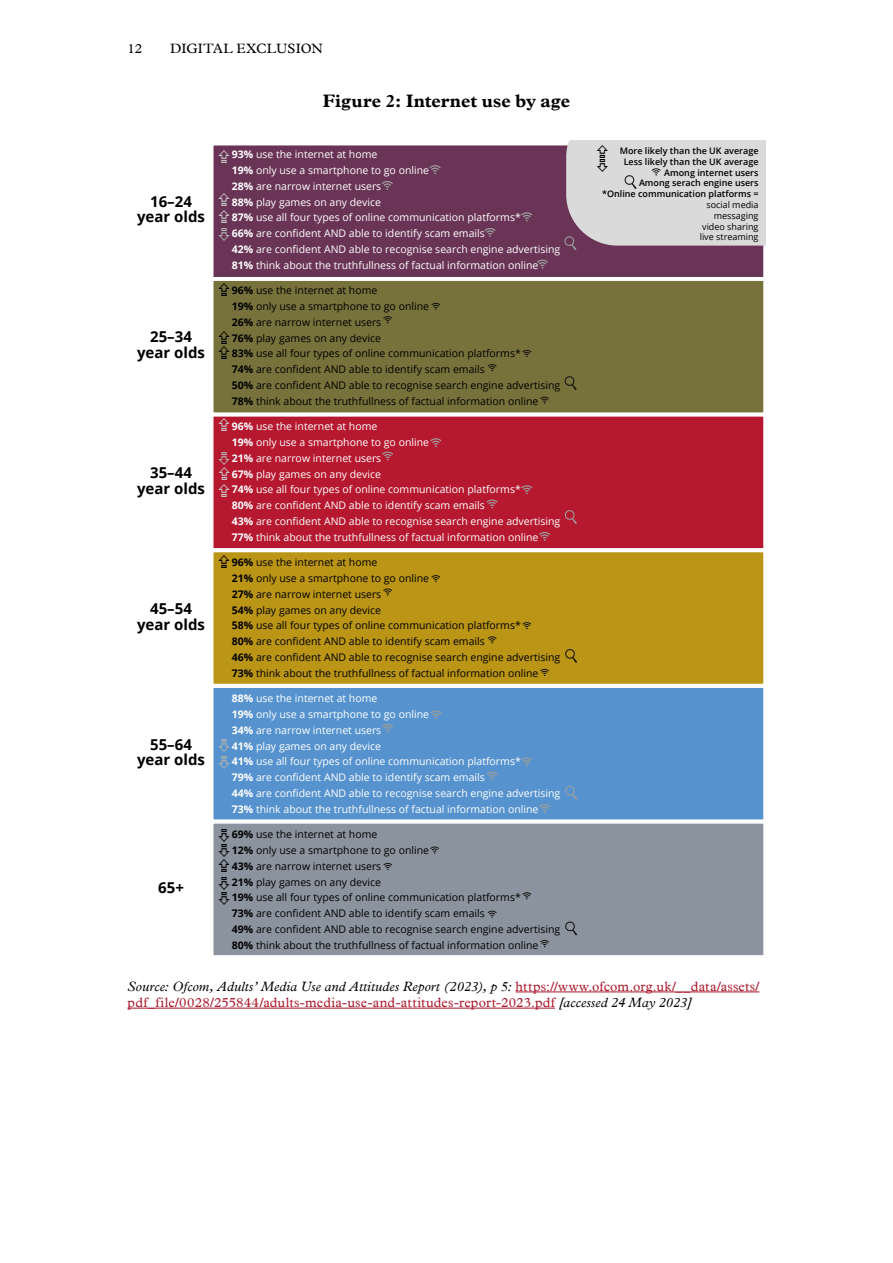
<style>
.page{position:relative;width:893px;height:1263px;background:#fff}
.page>*{position:absolute;margin:0;border:0;box-sizing:border-box;transform-origin:0 0}
.t1{font:700 18px "Plantin";color:#000}
.t2{font:700 15px/15.8px "Open Sans";color:#000;text-align:center}
.t3{font:13.5px/16.2px "Plantin";letter-spacing:.015em;color:#aa182c}
.t4{font:13.5px "Plantin";letter-spacing:-.01em;color:#000}
.t5{font:10.5px/15.8px "Open Sans";color:#fff}
.t6{font:10.5px/15.8px "Open Sans";color:#000}
.t7{font:600 9px/10.8px "Open Sans";color:#000;text-align:right}
.t8{font:9px/10.8px "Open Sans";color:#000;text-align:right}
.s1{font-weight:700}
.s2{font-style:italic;color:#000}
</style>
<div class="page">
<hr style="left:515px;top:991px;width:244px;height:1px;background:#aa182c">
<hr style="left:128px;top:1008px;width:427px;height:1px;background:#aa182c">
<div style="left:213px;top:280px;width:551px;height:133px;background:#77723b"></div>
<div style="left:212px;top:279px;width:553px;height:135px;border:1px solid #fff"></div>
<div style="left:213px;top:145px;width:551px;height:133px;background:#693455"></div>
<div style="left:212px;top:144px;width:553px;height:134px;border:1px solid #fff"></div>
<div style="left:213px;top:416px;width:551px;height:133px;background:#b5182f"></div>
<div style="left:212px;top:415px;width:553px;height:135px;border:1px solid #fff"></div>
<div style="left:213px;top:551px;width:551px;height:133px;background:#ba9516"></div>
<div style="left:212px;top:551px;width:553px;height:134px;border:1px solid #fff"></div>
<div style="left:213px;top:687px;width:551px;height:133px;background:#5693ce"></div>
<div style="left:212px;top:686px;width:553px;height:135px;border:1px solid #fff"></div>
<div style="left:213px;top:823px;width:551px;height:133px;background:#8b949e"></div>
<div style="left:212px;top:822px;width:553px;height:134px;border:1px solid #fff"></div>
<svg style="left:429px;top:165px;width:12px;height:9px"></svg>
<svg style="left:382px;top:181px;width:11px;height:9px"></svg>
<svg style="left:521px;top:212px;width:11px;height:9px"></svg>
<svg style="left:484px;top:228px;width:12px;height:9px"></svg>
<svg style="left:537px;top:260px;width:11px;height:9px"></svg>
<svg style="left:431px;top:303px;width:9px;height:7px"></svg>
<svg style="left:383px;top:316px;width:9px;height:7px"></svg>
<svg style="left:522px;top:350px;width:9px;height:7px"></svg>
<svg style="left:488px;top:364px;width:9px;height:7px"></svg>
<svg style="left:540px;top:396px;width:9px;height:8px"></svg>
<svg style="left:430px;top:438px;width:12px;height:9px"></svg>
<svg style="left:382px;top:451px;width:11px;height:10px"></svg>
<svg style="left:521px;top:485px;width:11px;height:9px"></svg>
<svg style="left:486px;top:499px;width:12px;height:9px"></svg>
<svg style="left:539px;top:532px;width:11px;height:9px"></svg>
<svg style="left:431px;top:575px;width:9px;height:7px"></svg>
<svg style="left:383px;top:588px;width:9px;height:8px"></svg>
<svg style="left:522px;top:622px;width:9px;height:7px"></svg>
<svg style="left:488px;top:636px;width:9px;height:7px"></svg>
<svg style="left:540px;top:669px;width:9px;height:7px"></svg>
<svg style="left:430px;top:710px;width:12px;height:9px"></svg>
<svg style="left:382px;top:724px;width:11px;height:9px"></svg>
<svg style="left:521px;top:757px;width:11px;height:9px"></svg>
<svg style="left:487px;top:771px;width:11px;height:10px"></svg>
<svg style="left:539px;top:804px;width:11px;height:9px"></svg>
<svg style="left:430px;top:846px;width:9px;height:8px"></svg>
<svg style="left:383px;top:863px;width:9px;height:7px"></svg>
<svg style="left:522px;top:892px;width:9px;height:7px"></svg>
<svg style="left:488px;top:911px;width:9px;height:7px"></svg>
<svg style="left:540px;top:940px;width:9px;height:7px"></svg>
<svg style="left:565px;top:921px;width:12px;height:14px"></svg>
<svg style="left:565px;top:786px;width:12px;height:14px"></svg>
<svg style="left:565px;top:649px;width:12px;height:14px"></svg>
<svg style="left:565px;top:510px;width:12px;height:14px"></svg>
<svg style="left:565px;top:376px;width:12px;height:14px"></svg>
<svg style="left:564px;top:141px;width:201px;height:109px;background:#d1cdcf"></svg>
<p class="t4" style="left:128px;top:41px;width:16px">12</p>
<p class="t4" style="left:170px;top:41px;width:21px">Digital</p>
<p class="t4" style="left:236px;top:41px;width:31px">exclusion</p>
<h2 class="t2" style="left:137px;top:193px;width:69px">16–24 year olds</h2>
<h2 class="t2" style="left:137px;top:329px;width:69px">25–34 year olds</h2>
<h2 class="t2" style="left:137px;top:464px;width:69px">35–44 year olds</h2>
<h2 class="t2" style="left:137px;top:600px;width:69px">45–54 year olds</h2>
<h2 class="t2" style="left:137px;top:736px;width:69px">55–64 year olds</h2>
<h2 class="t2" style="left:158px;top:879px;width:27px">65+</h2>
<h1 class="t1" style="left:323px;top:91px;width:249px">Figure 2: Internet use by age</h1>
<p class="t5" style="left:232px;top:146px;width:330px"><span class="s1">93%</span> use the internet at home<br><span class="s1">19%</span> only use a smartphone to go online<br><span class="s1">28%</span> are narrow internet users<br><span class="s1">88%</span> play games on any device<br><span class="s1">87%</span> use all four types of online communication platforms*<br><span class="s1">66%</span> are confident AND able to identify scam emails<br><span class="s1">42%</span> are confident AND able to recognise search engine advertising <span class="s1">81%</span> think about the truthfullness of factual information online</p>
<p class="t6" style="left:232px;top:282px;width:330px"><span class="s1">96%</span> use the internet at home<br><span class="s1">19%</span> only use a smartphone to go online<br><span class="s1">26%</span> are narrow internet users<br><span class="s1">76%</span> play games on any device<br><span class="s1">83%</span> use all four types of online communication platforms*<br><span class="s1">74%</span> are confident AND able to identify scam emails<br><span class="s1">50%</span> are confident AND able to recognise search engine advertising <span class="s1">78%</span> think about the truthfullness of factual information online</p>
<p class="t5" style="left:232px;top:418px;width:330px"><span class="s1">96%</span> use the internet at home<br><span class="s1">19%</span> only use a smartphone to go online<br><span class="s1">21%</span> are narrow internet users<br><span class="s1">67%</span> play games on any device<br><span class="s1">74%</span> use all four types of online communication platforms*<br><span class="s1">80%</span> are confident AND able to identify scam emails<br><span class="s1">43%</span> are confident AND able to recognise search engine advertising <span class="s1">77%</span> think about the truthfullness of factual information online</p>
<p class="t6" style="left:232px;top:554px;width:330px"><span class="s1">96%</span> use the internet at home<br><span class="s1">21%</span> only use a smartphone to go online<br><span class="s1">27%</span> are narrow internet users<br><span class="s1">54%</span> play games on any device<br><span class="s1">58%</span> use all four types of online communication platforms*<br><span class="s1">80%</span> are confident AND able to identify scam emails<br><span class="s1">46%</span> are confident AND able to recognise search engine advertising <span class="s1">73%</span> think about the truthfullness of factual information online</p>
<p class="t5" style="left:232px;top:690px;width:330px"><span class="s1">88%</span> use the internet at home<br><span class="s1">19%</span> only use a smartphone to go online<br><span class="s1">34%</span> are narrow internet users<br><span class="s1">41%</span> play games on any device<br><span class="s1">41%</span> use all four types of online communication platforms*<br><span class="s1">79%</span> are confident AND able to identify scam emails<br><span class="s1">44%</span> are confident AND able to recognise search engine advertising <span class="s1">73%</span> think about the truthfullness of factual information online</p>
<p class="t6" style="left:232px;top:826px;width:330px"><span class="s1">69%</span> use the internet at home<br><span class="s1">12%</span> only use a smartphone to go online<br><span class="s1">43%</span> are narrow internet users<br><span class="s1">21%</span> play games on any device<br><span class="s1">19%</span> use all four types of online communication platforms*<br><span class="s1">73%</span> are confident AND able to identify scam emails<br><span class="s1">49%</span> are confident AND able to recognise search engine advertising <span class="s1">80%</span> think about the truthfullness of factual information online</p>
<p class="t7" style="left:602px;top:145px;width:158px">More likely than the UK average<br>Less likely than the UK average<br>Among internet users<br>Among serach engine users<br>*Online communication platforms =</p>
<p class="t8" style="left:700px;top:199px;width:60px">social media messaging video sharing live streaming</p>
<p class="t3" style="left:128px;top:979px;width:633px"><span class="s2">Source: Ofcom, Adults’ Media Use and Attitudes Report (2023), p 5:</span> https://www.ofcom.org.uk/__data/assets/ pdf_file/0028/255844/adults-media-use-and-attitudes-report-2023.pdf <span class="s2">[accessed 24 May 2023]</span></p>
</div>
